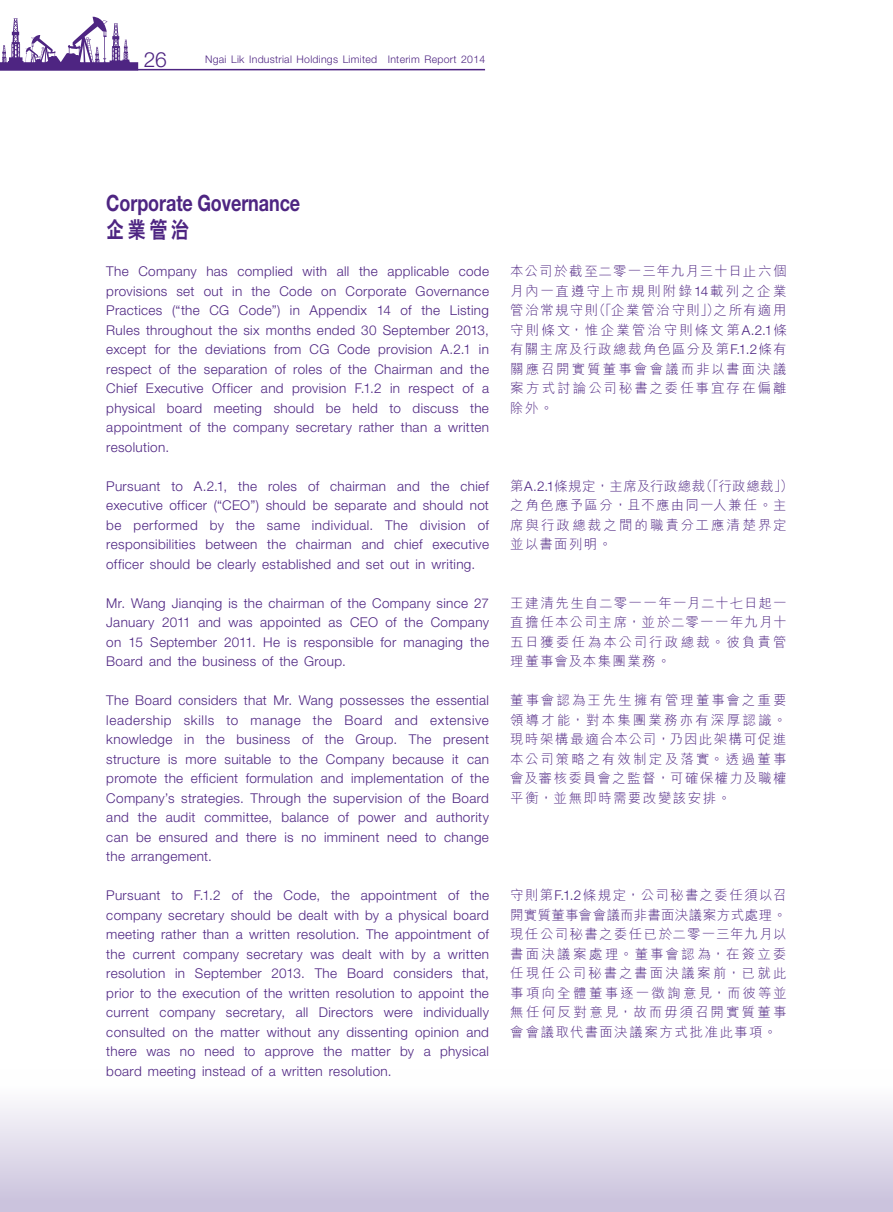
<style>
.page{position:relative;width:893px;height:1212px;background:#fff}
.page>*{position:absolute;margin:0;border:0;box-sizing:border-box;transform-origin:0 0}
.t1{font:700 22.5px "Helvetica Neue LT Std";letter-spacing:-.005em;color:#4e2582;scale:.8 1}
.t2{font:800 22.5px "C Hei 2 HK";color:#4e2582;scale:.8 1}
.t3{font:300 21px "Helvetica Neue LT Std";color:#4e2582}
._11_P0{font:300 13.5px/19.5px "Helvetica Neue LT Std";letter-spacing:.025em;color:#4e2582;text-align:justify}
._11_P0-2{font:300 13.5px/19.5px "M Hei HK";letter-spacing:.12em;color:#4e2582;text-align:justify}
.t4{font:300 10.5px "Helvetica Neue LT Std";letter-spacing:.025em;color:#4e2582}
.s1{font-family:"Helvetica Neue LT Std"}
</style>
<div class="page">
<svg style="left:0;top:17px;width:138px;height:54px"></svg>
<hr style="left:138px;top:69px;width:347px;height:1px;background:#4e2582">
<div style="left:0;top:1069px;width:893px;height:143px;background:linear-gradient(to bottom,#fff,#c8bfdb)"></div>
<p class="t3" style="left:144px;top:47px;width:25px">26</p>
<p class="t4" style="left:205px;top:53px;width:282px">Ngai Lik Industrial Holdings Limited Interim Report 2014</p>
<p class="t1" style="left:106px;top:189px;width:244px">Corporate Governance</p>
<p class="t2" style="left:106px;top:215px;width:105px">企業管治</p>
<p class="_11_P0" style="left:106px;top:261px;width:384px">The Company has complied with all the applicable code provisions set out in the Code on Corporate Governance Practices (“the CG Code”) in Appendix 14 of the Listing Rules throughout the six months ended 30 September 2013, except for the deviations from CG Code provision A.2.1 in respect of the separation of roles of the Chairman and the Chief Executive Officer and provision F.1.2 in respect of a physical board meeting should be held to discuss the appointment of the company secretary rather than a written resolution.</p>
<p class="_11_P0" style="left:106px;top:476px;width:384px">Pursuant to A.2.1, the roles of chairman and the chief executive officer (“CEO”) should be separate and should not be performed by the same individual. The division of responsibilities between the chairman and chief executive officer should be clearly established and set out in writing.</p>
<p class="_11_P0" style="left:106px;top:593px;width:384px">Mr. Wang Jianqing is the chairman of the Company since 27<br>January 2011 and was appointed as CEO of the Company on 15 September 2011. He is responsible for managing the Board and the business of the Group.</p>
<p class="_11_P0" style="left:106px;top:690px;width:384px">The Board considers that Mr. Wang possesses the essential leadership skills to manage the Board and extensive knowledge in the business of the Group. The present structure is more suitable to the Company because it can promote the efficient formulation and implementation of the Company’s strategies. Through the supervision of the Board and the audit committee, balance of power and authority can be ensured and there is no imminent need to change the arrangement.</p>
<p class="_11_P0" style="left:106px;top:885px;width:384px">Pursuant to F.1.2 of the Code, the appointment of the company secretary should be dealt with by a physical board meeting rather than a written resolution. The appointment of the current company secretary was dealt with by a written resolution in September 2013. The Board considers that, prior to the execution of the written resolution to appoint the current company secretary, all Directors were individually consulted on the matter without any dissenting opinion and there was no need to approve the matter by a physical board meeting instead of a written resolution.</p>
<p class="_11_P0-2" style="left:510px;top:261px;width:278px">本公司於截至二零一三年九月三十日止六個月內一直遵守上市規則附錄<span class="s1">14</span>載列之企業管治常規守則（「企業管治守則」）之所有適用守則條文，惟企業管治守則條文第<span class="s1">A.2.1</span>條有關主席及行政總裁角色區分及第<span class="s1">F.1.2</span>條有關應召開實質董事會會議而非以書面決議案方式討論公司秘書之委任事宜存在偏離除外。</p>
<p class="_11_P0-2" style="left:510px;top:475px;width:285px;text-align:left">第<span class="s1">A.2.1</span>條規定，主席及行政總裁（「行政總裁」）之角色應予區分，且不應由同一人兼任。主席與行政總裁之間的職責分工應清楚界定並以書面列明。</p>
<p class="_11_P0-2" style="left:510px;top:592px;width:278px">王建清先生自二零一一年一月二十七日起一直擔任本公司主席，並於二零一一年九月十五日獲委任為本公司行政總裁。彼負責管理董事會及本集團業務。</p>
<p class="_11_P0-2" style="left:510px;top:690px;width:278px">董事會認為王先生擁有管理董事會之重要領導才能，對本集團業務亦有深厚認識。現時架構最適合本公司，乃因此架構可促進本公司策略之有效制定及落實。透過董事會及審核委員會之監督，可確保權力及職權平衡，並無即時需要改變該安排。</p>
<p class="_11_P0-2" style="left:510px;top:885px;width:278px">守則第<span class="s1">F.1.2</span>條規定，公司秘書之委任須以召開實質董事會會議而非書面決議案方式處理。現任公司秘書之委任已於二零一三年九月以書面決議案處理。董事會認為，在簽立委任現任公司秘書之書面決議案前，已就此事項向全體董事逐一徵詢意見，而彼等並無任何反對意見，故而毋須召開實質董事會會議取代書面決議案方式批准此事項。</p>
</div>
